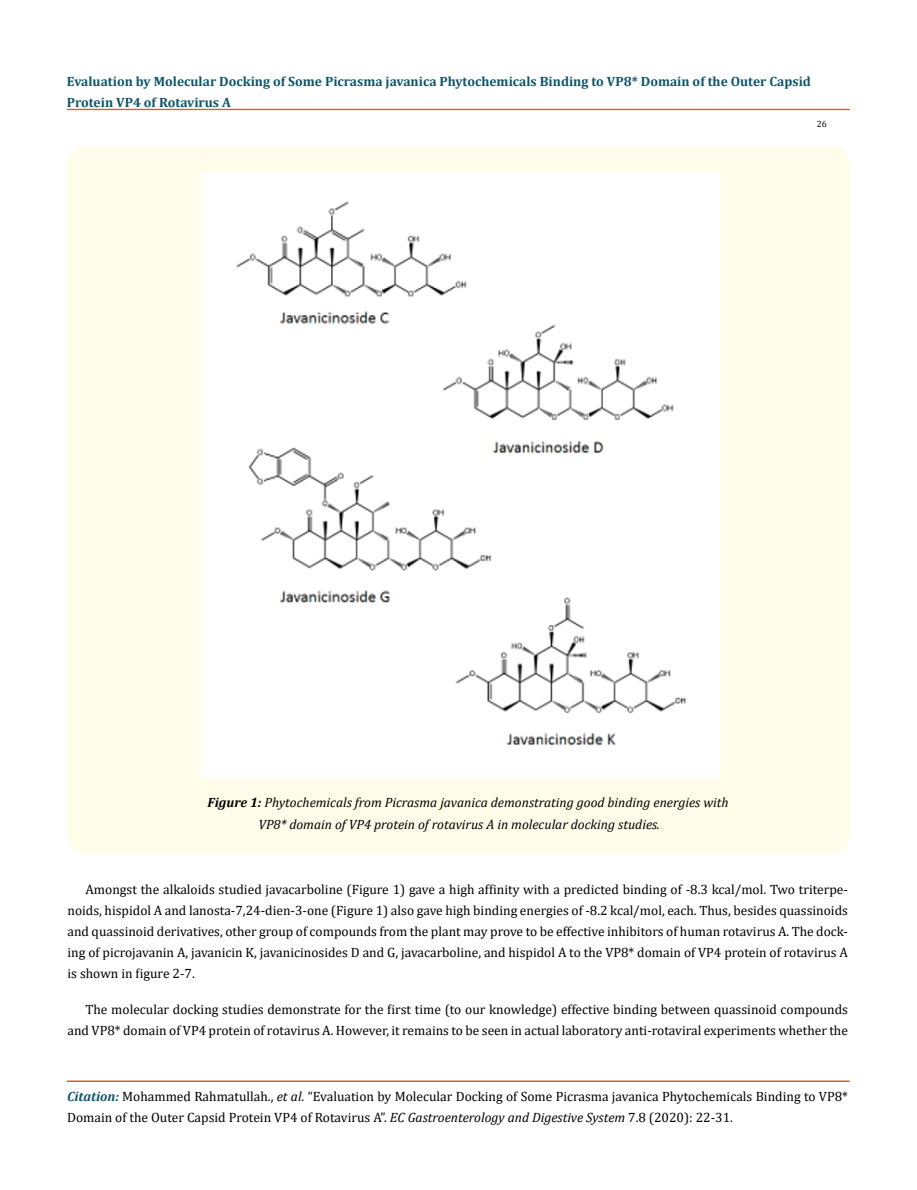
<style>
.page{position:relative;width:917px;height:1190px;background:#fff}
.page>*{position:absolute;margin:0;border:0;box-sizing:border-box;transform-origin:0 0}
.t1{font:13.5px/21px "Cambria";color:#000}
.t2{font:italic 13.5px/21px "Cambria";color:#000}
.t3{font:700 13.5px/21px "Cambria";color:#0e546a}
.t4{font:9px "Cambria";color:#000}
.s1{font-weight:700}
.s2{font-weight:700;font-style:italic;color:#0e546a}
.s3{font-style:italic}
</style>
<div class="page">
<div style="left:67px;top:109px;width:782px;height:1px;border:1px solid #e05d1a"></div>
<div style="left:67px;top:1081px;width:782px;height:1px;border:1px solid #e05d1a"></div>
<div style="left:67px;top:147px;width:782px;height:706px;background:#fffde9;border-radius:18px"></div>
<div style="left:201px;top:172px;width:518px;height:605px;background:#fff"></div>
<p class="t3" style="left:67px;top:71px;width:745px">Evaluation by Molecular Docking of Some Picrasma javanica Phytochemicals Binding to VP8* Domain of the Outer Capsid<br>Protein VP4 of Rotavirus A</p>
<p class="t4" style="left:816px;top:118px;width:11px">26</p>
<p class="t2" style="left:258px;top:791px;width:472px;text-indent:-51px"><span class="s1">Figure 1:</span> Phytochemicals from Picrasma javanica demonstrating good binding energies with<br>VP8* domain of VP4 protein of rotavirus A in molecular docking studies.</p>
<p class="t1" style="left:67px;top:879px;width:782px;text-align:justify;text-indent:18px">Amongst the alkaloids studied javacarboline (Figure 1) gave a high affinity with a predicted binding of -8.3 kcal/mol. Two triterpe&shy;noids, hispidol A and lanosta-7,24-dien-3-one (Figure 1) also gave high binding energies of -8.2 kcal/mol, each. Thus, besides quassinoids and quassinoid derivatives, other group of compounds from the plant may prove to be effective inhibitors of human rotavirus A. The dock&shy;ing of picrojavanin A, javanicin K, javanicinosides D and G, javacarboline, and hispidol A to the VP8* domain of VP4 protein of rotavirus A is shown in figure 2-7.</p>
<p class="t1" style="left:67px;top:999px;width:782px;text-align:right">The molecular docking studies demonstrate for the first time (to our knowledge) effective binding between quassinoid compounds and VP8* domain of VP4 protein of rotavirus A. However, it remains to be seen in actual laboratory anti-rotaviral experiments whether the</p>
<p class="t1" style="left:67px;top:1086px;width:782px"><span class="s2">Citation:</span> Mohammed Rahmatullah., <span class="s3">et al</span>. “Evaluation by Molecular Docking of Some Picrasma javanica Phytochemicals Binding to VP8*<br>Domain of the Outer Capsid Protein VP4 of Rotavirus A”. <span class="s3">EC Gastroenterology and Digestive System</span> 7.8 (2020): 22-31.</p>
</div>
